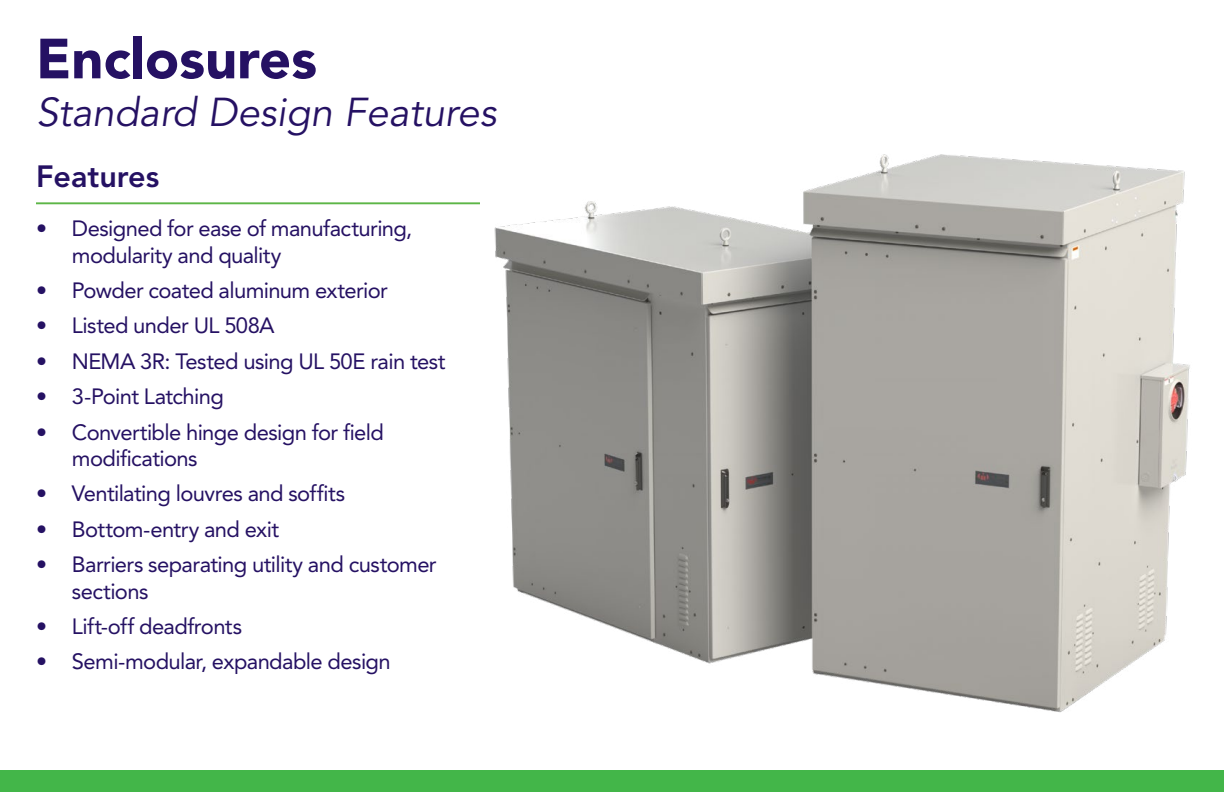
<style>
.page{position:relative;width:1224px;height:792px;background:#fff}
.page>*{position:absolute;margin:0;border:0;box-sizing:border-box;transform-origin:0 0}
.t1{font:900 56px "Avenir LT Std";color:#251163}
.t2{font:italic 40px "Avenir LT Std";color:#251163}
.t3{font:800 30.6px "Avenir LT Std";color:#251163}
.t4{font:22px/26.4px "Avenir LT Std";letter-spacing:-.025em;color:#251163}
</style>
<div class="page">
<div style="left:0;top:770px;width:1224px;height:22px;background:#43b649"></div>
<img style="left:494px;top:154px;width:696px;height:559px">
<hr style="left:36px;top:202px;width:444px;height:2px;background:#5db647">
<h1 class="t1" style="left:36px;top:25px;width:283px">Enclosures</h1>
<h2 class="t2" style="left:36px;top:90px;width:462px">Standard Design Features</h2>
<h3 class="t3" style="left:36px;top:159px;width:125px">Features</h3>
<p class="t4" style="left:72px;top:216px;width:342px;text-indent:-36px">• Designed for ease of manufacturing, modularity and quality</p>
<p class="t4" style="left:36px;top:277px;width:354px">• Powder coated aluminum exterior</p>
<p class="t4" style="left:36px;top:313px;width:240px">• Listed under UL 508A</p>
<p class="t4" style="left:36px;top:348px;width:411px">• NEMA 3R: Tested using UL 50E rain test</p>
<p class="t4" style="left:36px;top:384px;width:189px">• 3-Point Latching</p>
<p class="t4" style="left:72px;top:419px;width:313px;text-indent:-36px">• Convertible hinge design for field modifications</p>
<p class="t4" style="left:36px;top:481px;width:311px">• Ventilating louvres and soffits</p>
<p class="t4" style="left:36px;top:516px;width:245px">• Bottom-entry and exit</p>
<p class="t4" style="left:72px;top:552px;width:366px;text-indent:-36px">• Barriers separating utility and customer sections</p>
<p class="t4" style="left:36px;top:613px;width:208px">• Lift-off deadfronts</p>
<p class="t4" style="left:36px;top:649px;width:356px">• Semi-modular, expandable design</p>
</div>
